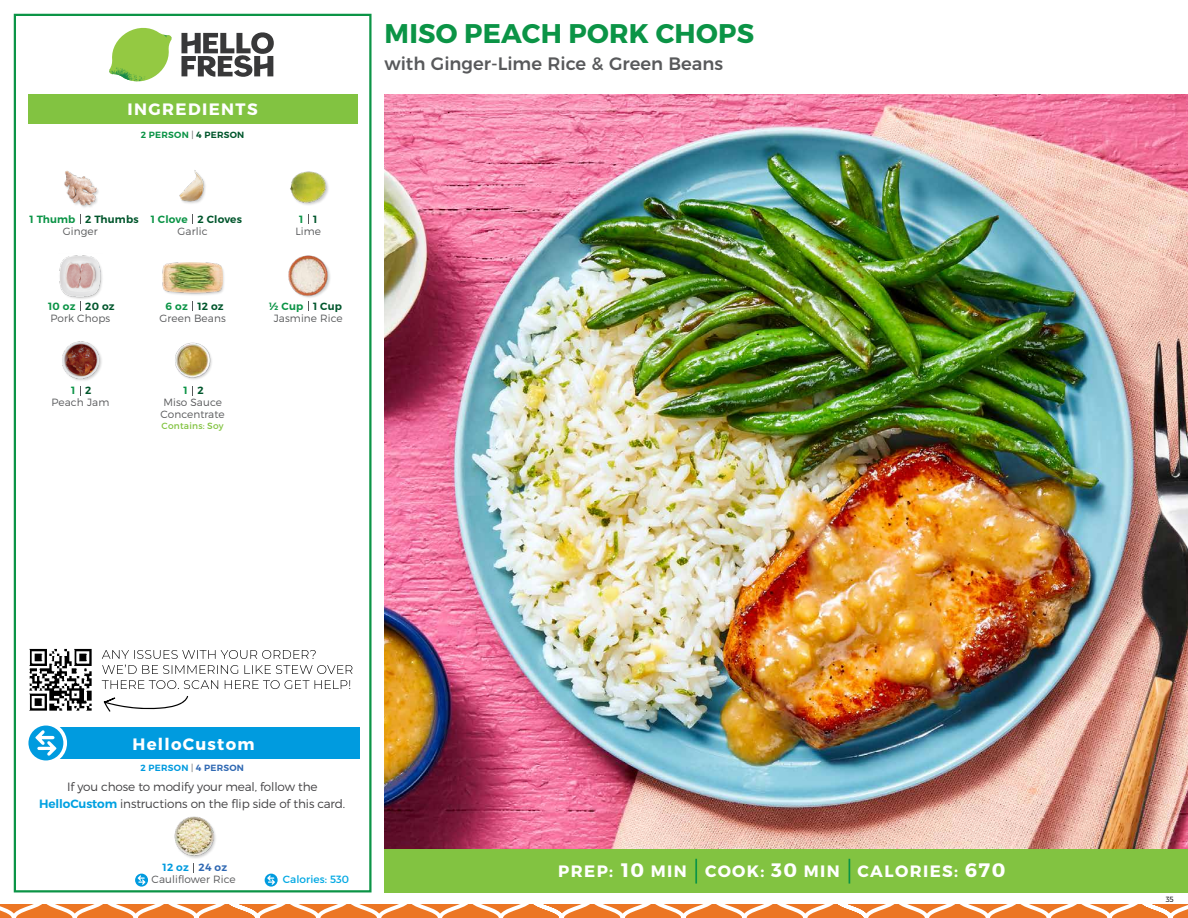
<style>
.page{position:relative;width:1188px;height:918px;background:#fff}
.page>*{position:absolute;margin:0;border:0;box-sizing:border-box;transform-origin:0 0}
.t1{font:700 27px "Montserrat";letter-spacing:.01em;color:#0b9446}
.t2{font:500 18px "Montserrat";color:#58595b}
.t3{font:700 16.5px "Montserrat";letter-spacing:.085em;color:#fff}
.t4{font:300 12px/16.5px "Montserrat";letter-spacing:-.01em;color:#414042;text-align:center}
.t5{font:300 10.5px/12px "Montserrat";letter-spacing:.01em;color:#58595b}
.t6{font:600 10.5px "Montserrat";letter-spacing:.02em;color:#00562c}
.t7{font:600 10.5px "Montserrat";letter-spacing:.02em;color:#0b9446}
.t8{font:10.5px "Montserrat";letter-spacing:.01em;color:#00a8e3}
.t9{font:600 10.5px "Montserrat";letter-spacing:.02em;color:#009bdf}
.t10{font:600 9px "Montserrat";letter-spacing:.03em;color:#0b9446}
.t11{font:600 9px "Montserrat";letter-spacing:.03em;color:#009bdf}
.t12{font:9px "Montserrat";letter-spacing:.025em;color:#82c341}
.t13{font:300 7.5px "Montserrat";color:#000}
.s1{font-weight:300;color:#58595b}
.s2{color:#00562c}
.s3{font-weight:600;color:#00a1e1}
.s4{color:#3069b3}
.s5{font-size:19.5px}
</style>
<div class="page">
<svg style="left:0;top:904px;width:1188px;height:14px"></svg>
<div style="left:384px;top:849px;width:804px;height:43px;background:#82c341"></div>
<svg style="left:181px;top:32px;width:93px;height:45px"></svg>
<svg style="left:114px;top:28px;width:55px;height:36px"></svg>
<img style="left:143px;top:28px;width:29px;height:24px">
<img style="left:112px;top:48px;width:54px;height:10px">
<img style="left:109px;top:52px;width:55px;height:30px">
<img style="left:142px;top:58px;width:24px;height:23px">
<div style="left:28px;top:94px;width:330px;height:30px;background:#82c341"></div>
<div style="left:14px;top:14px;width:358px;height:878px;border:2px solid #0b9446"></div>
<img style="left:384px;top:94px;width:804px;height:755px">
<div style="left:163px;top:262px;width:63px;height:35px;background:#000;opacity:.2"></div>
<img style="left:163px;top:262px;width:59px;height:35px">
<div style="left:288px;top:256px;width:44px;height:43px;background:#000;opacity:.2"></div>
<img style="left:288px;top:255px;width:44px;height:42px">
<img style="left:179px;top:170px;width:27px;height:34px">
<img style="left:290px;top:171px;width:39px;height:34px">
<div style="left:59px;top:256px;width:45px;height:44px;background:#000;opacity:.2"></div>
<img style="left:59px;top:255px;width:45px;height:42px">
<img style="left:64px;top:171px;width:35px;height:37px">
<img style="left:175px;top:342px;width:37px;height:38px">
<img style="left:62px;top:341px;width:40px;height:40px">
<img style="left:174px;top:816px;width:42px;height:42px">
<div style="left:33px;top:727px;width:327px;height:32px;background:#009bdf"></div>
<svg style="left:25px;top:722px;width:42px;height:42px"></svg>
<div style="left:28px;top:726px;width:35px;height:34px;background:#009bdf;border-radius:50%"></div>
<svg style="left:35px;top:730px;width:22px;height:26px"></svg>
<svg style="left:135px;top:874px;width:13px;height:13px"></svg>
<svg style="left:138px;top:875px;width:8px;height:10px"></svg>
<hr style="left:695px;top:859px;width:2px;height:25px;background:#0b9446">
<svg style="left:849px;top:859px;width:1px;height:25px"></svg>
<img style="left:29px;top:648px;width:63px;height:63px">
<svg style="left:104px;top:696px;width:84px;height:16px"></svg>
<svg style="left:102px;top:680px;width:248px;height:9px"></svg>
<svg style="left:102px;top:665px;width:251px;height:9px"></svg>
<svg style="left:102px;top:650px;width:214px;height:9px"></svg>
<svg style="left:265px;top:874px;width:13px;height:13px"></svg>
<svg style="left:267px;top:875px;width:8px;height:10px"></svg>
<h3 class="t3" style="left:128px;top:99px;width:132px">INGREDIENTS</h3>
<p class="t10" style="left:141px;top:129px;width:105px">2 PERSON <span class="s1">|</span> <span class="s2">4 PERSON</span></p>
<p class="t7" style="left:30px;top:212px;width:47px">1 Thumb</p>
<p class="t6" style="left:85px;top:212px;width:55px">2 Thumbs</p>
<p class="t7" style="left:151px;top:212px;width:38px">1 Clove</p>
<p class="t7" style="left:299px;top:212px;width:6px">1</p>
<p class="t6" style="left:198px;top:212px;width:46px">2 Cloves</p>
<p class="t6" style="left:313px;top:212px;width:6px">1</p>
<p class="t5" style="left:63px;top:225px;width:36px">Ginger</p>
<p class="t5" style="left:178px;top:225px;width:32px">Garlic</p>
<p class="t5" style="left:295px;top:225px;width:27px">Lime</p>
<p class="t7" style="left:48px;top:300px;width:29px">10 oz</p>
<p class="t6" style="left:85px;top:300px;width:31px">20 oz</p>
<p class="t7" style="left:166px;top:300px;width:24px">6 oz</p>
<p class="t7" style="left:269px;top:300px;width:36px">½ Cup</p>
<p class="t6" style="left:198px;top:300px;width:28px">12 oz</p>
<p class="t6" style="left:313px;top:300px;width:31px">1 Cup</p>
<p class="t5" style="left:50px;top:312px;width:61px">Pork Chops</p>
<p class="t5" style="left:159px;top:312px;width:68px">Green Beans</p>
<p class="t5" style="left:274px;top:312px;width:70px">Jasmine Rice</p>
<p class="t7" style="left:71px;top:384px;width:6px">1</p>
<p class="t6" style="left:85px;top:384px;width:8px">2</p>
<p class="t7" style="left:184px;top:384px;width:6px">1</p>
<p class="t6" style="left:198px;top:384px;width:8px">2</p>
<p class="t5" style="left:51px;top:396px;width:59px">Peach Jam</p>
<p class="t5" style="left:161px;top:396px;width:66px">Miso Sauce<br>Concentrate</p>
<p class="t12" style="left:162px;top:420px;width:64px">Contains: Soy</p>
<h1 class="t1" style="left:385px;top:17px;width:371px">MISO PEACH PORK CHOPS</h1>
<h2 class="t2" style="left:384px;top:49px;width:340px">with Ginger-Lime Rice &amp; Green Beans</h2>
<h3 class="t3" style="left:133px;top:734px;width:123px">HelloCustom</h3>
<p class="t4" style="left:39px;top:778px;width:308px">If you chose to modify your meal, follow the<br><span class="s3">HelloCustom</span> instructions on the flip side of this card.</p>
<p class="t11" style="left:141px;top:763px;width:105px">2 PERSON <span class="s1">|</span> <span class="s4">4 PERSON</span></p>
<p class="t9" style="left:163px;top:861px;width:66px">12 oz <span class="s4">24 oz</span></p>
<p class="t5" style="left:152px;top:873px;width:86px">Cauliflower Rice</p>
<p class="t8" style="left:283px;top:873px;width:68px">Calories: 530</p>
<h3 class="t3" style="left:558px;top:861px;width:449px">PREP: <span class="s5">10</span> MIN COOK: <span class="s5">30</span> MIN CALORIES: <span class="s5">670</span></h3>
<p class="t13" style="left:1166px;top:895px;width:10px">35</p>
</div>
